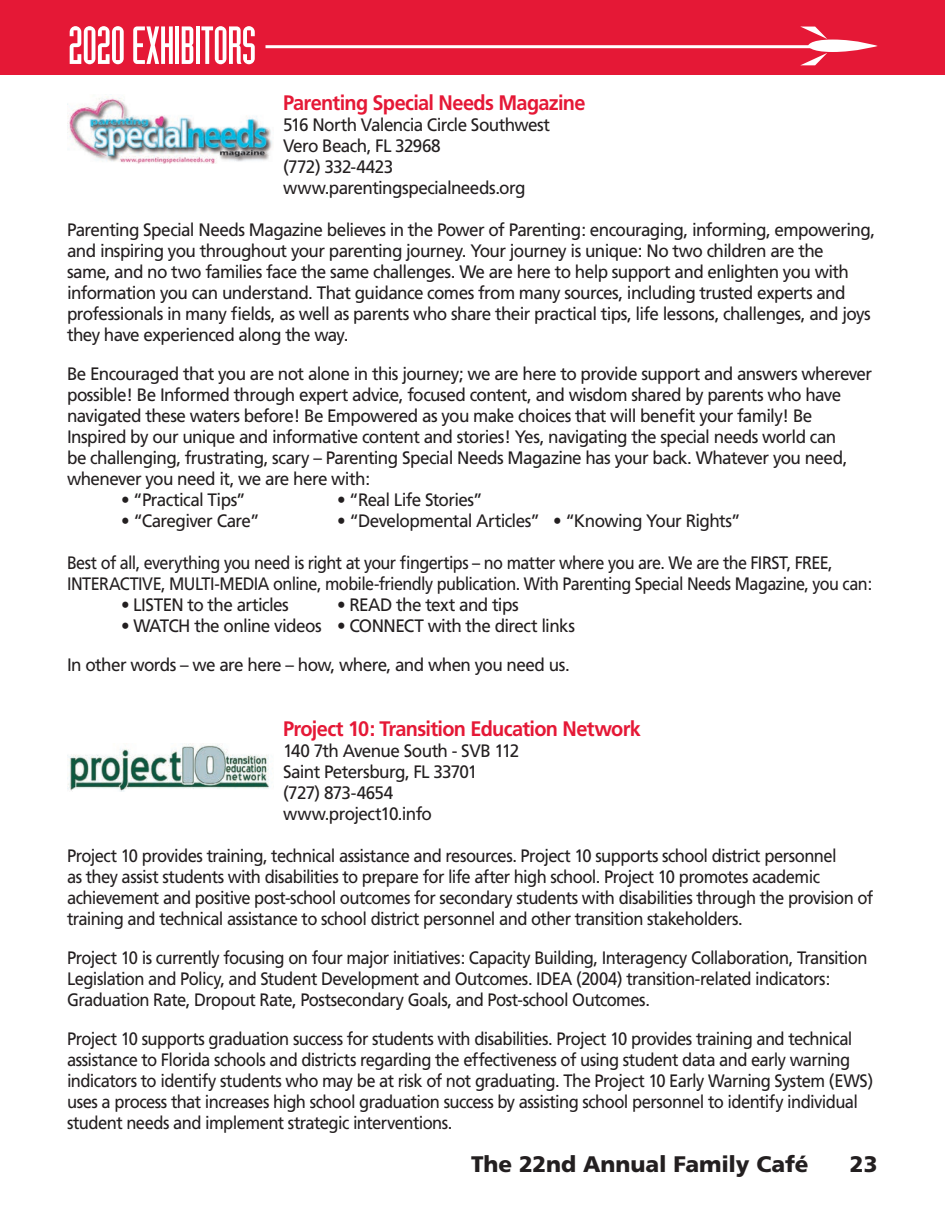
<style>
.page{position:relative;width:945px;height:1215px;background:#fff}
.page>*{position:absolute;margin:0;border:0;box-sizing:border-box;transform-origin:0 0}
.t1{font:52.5px "Industria Solid";letter-spacing:-.025em;color:#fff}
.t2{font:900 22.5px "Frutiger";color:#231f20}
.t3{font:700 21px "Frutiger";letter-spacing:-.035em;color:#e51836;scale:.95 1}
.t4{font:18px/21px "Frutiger";letter-spacing:-.035em;color:#231f20;scale:.95 1}
.t5{font:18px/21px "Frutiger";letter-spacing:-.035em;color:#231f20;scale:.92 1}
.t6{font:18px/21px "Frutiger";letter-spacing:-.035em;color:#231f20;scale:.9 1}
</style>
<div class="page">
<img style="left:68px;top:94px;width:204px;height:70px">
<img style="left:68px;top:743px;width:205px;height:49px">
<div style="left:0;top:0;width:945px;height:75px;background:#e51836"></div>
<svg style="left:800px;top:27px;width:78px;height:38px"></svg>
<hr style="left:266px;top:45px;width:550px;height:3px;background:#fff">
<h1 class="t1" style="left:68px;top:17px;width:190px">2020 EXHIBITORS</h1>
<p class="t3" style="left:283px;top:91px;width:320px">Parenting Special Needs Magazine</p>
<p class="t4" style="left:283px;top:115px;width:283px">516 North Valencia Circle Southwest<br>Vero Beach, FL 32968<br>(772) 332-4423 www.parentingspecialneeds.org</p>
<p class="t4" style="left:67px;top:220px;width:852px">Parenting Special Needs Magazine believes in the Power of Parenting: encouraging, informing, empowering, and inspiring you throughout your parenting journey. Your journey is unique: No two children are the<br>same, and no two families face the same challenges. We are here to help support and enlighten you with information you can understand. That guidance comes from many sources, including trusted experts and professionals in many fields, as well as parents who share their practical tips, life lessons, challenges, and joys they have experienced along the way.</p>
<p class="t4" style="left:67px;top:364px;width:849px">Be Encouraged that you are not alone in this journey; we are here to provide support and answers wherever possible! Be Informed through expert advice, focused content, and wisdom shared by parents who have navigated these waters before! Be Empowered as you make choices that will benefit your family! Be Inspired by our unique and informative content and stories! Yes, navigating the special needs world can<br>be challenging, frustrating, scary – Parenting Special Needs Magazine has your back. Whatever you need, whenever you need it, we are here with:</p>
<p class="t4" style="left:121px;top:490px;width:133px">• “Practical Tips”</p>
<p class="t4" style="left:337px;top:490px;width:155px">• “Real Life Stories”</p>
<p class="t4" style="left:121px;top:511px;width:147px">• “Caregiver Care”</p>
<p class="t4" style="left:337px;top:511px;width:426px">• “Developmental Articles” • “Knowing Your Rights”</p>
<p class="t6" style="left:67px;top:553px;width:896px">Best of all, everything you need is right at your fingertips – no matter where you are. We are the FIRST, FREE,<br>INTERACTIVE, MULTI-MEDIA online, mobile-friendly publication. With Parenting Special Needs Magazine, you can:</p>
<p class="t4" style="left:121px;top:595px;width:178px">• LISTEN to the articles</p>
<p class="t4" style="left:337px;top:595px;width:193px">• READ the text and tips</p>
<p class="t4" style="left:67px;top:607px;width:536px;line-height:39px;text-align:right">• WATCH the online videos • CONNECT with the direct links<br>In other words – we are here – how, where, and when you need us.</p>
<p class="t3" style="left:283px;top:716px;width:378px">Project 10: Transition Education Network</p>
<p class="t4" style="left:283px;top:740px;width:250px">140 7th Avenue South - SVB 112<br>Saint Petersburg, FL 33701<br>(727) 873-4654 www.project10.info</p>
<p class="t5" style="left:67px;top:845px;width:878px">Project 10 provides training, technical assistance and resources. Project 10 supports school district personnel<br>as they assist students with disabilities to prepare for life after high school. Project 10 promotes academic achievement and positive post-school outcomes for secondary students with disabilities through the provision of training and technical assistance to school district personnel and other transition stakeholders.</p>
<p class="t5" style="left:67px;top:947px;width:872px">Project 10 is currently focusing on four major initiatives: Capacity Building, Interagency Collaboration, Transition<br>Legislation and Policy, and Student Development and Outcomes. IDEA (2004) transition-related indicators:<br>Graduation Rate, Dropout Rate, Postsecondary Goals, and Post-school Outcomes.</p>
<p class="t5" style="left:67px;top:1028px;width:878px">Project 10 supports graduation success for students with disabilities. Project 10 provides training and technical assistance to Florida schools and districts regarding the effectiveness of using student data and early warning indicators to identify students who may be at risk of not graduating. The Project 10 Early Warning System (EWS) uses a process that increases high school graduation success by assisting school personnel to identify individual student needs and implement strategic interventions.</p>
<p class="t2" style="left:471px;top:1151px;width:339px">The 22nd Annual Family Café</p>
<p class="t2" style="left:850px;top:1151px;width:29px">23</p>
</div>
